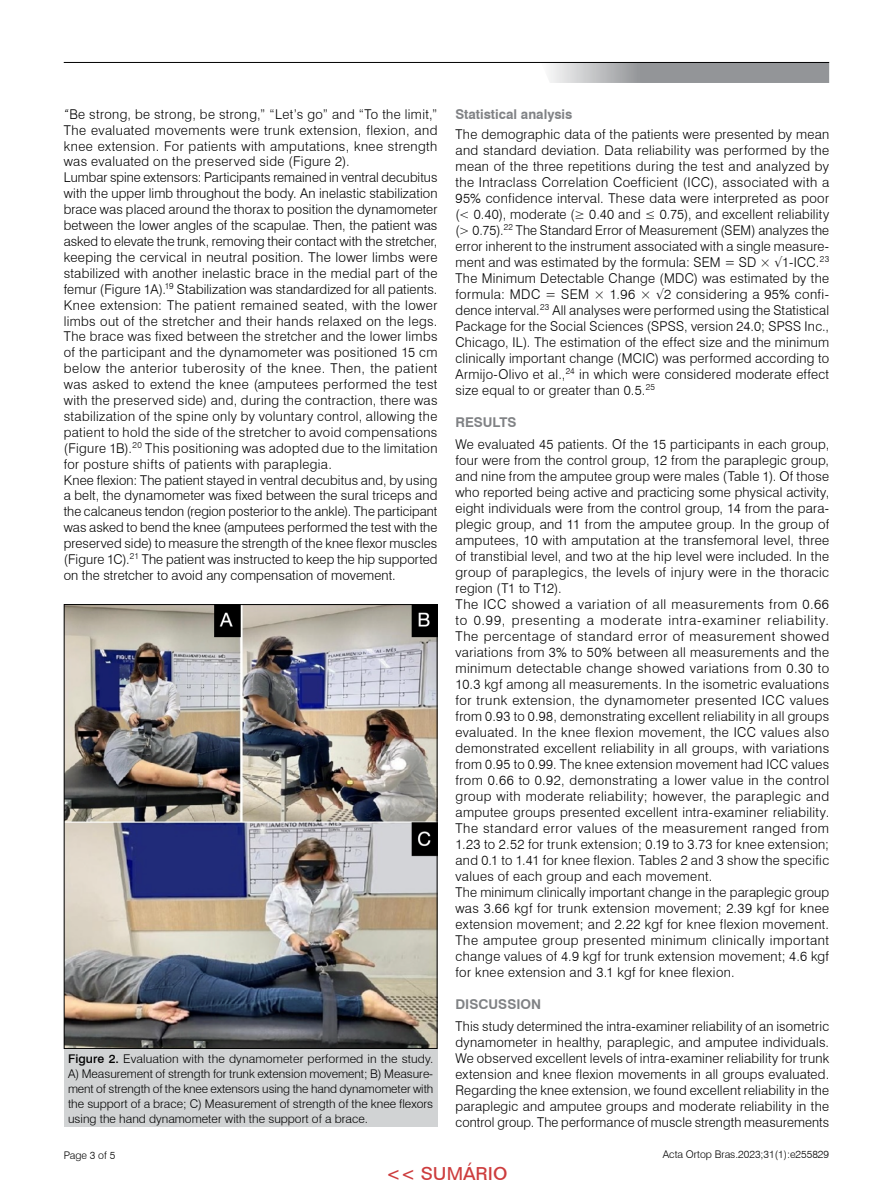
<style>
.page{position:relative;width:893px;height:1191px;background:#fff}
.page>*{position:absolute;margin:0;border:0;box-sizing:border-box;transform-origin:0 0}
.t1{font:500 18px "Folio BT";color:#cd3c3d}
.t2{font:300 13.5px/16px "Swiss 721 BT";letter-spacing:.025em;color:#000}
.t3{font:700 13.5px "Swiss 721 BT";color:#808285}
.t4{font:300 12px/15px "Swiss 721 BT";color:#000;text-align:justify}
.t5{font:300 10.5px "Swiss 721 BT";color:#000}
.s1{font-style:italic}
.s2{font-weight:500}
</style>
<div class="page">
<svg style="left:549px;top:63px;width:280px;height:20px;background:#a3a4a7"></svg>
<hr style="left:64px;top:62px;width:765px;height:1px;background:#000">
<img style="left:66px;top:606px;width:369px;height:441px">
<div style="left:64px;top:1049px;width:373px;height:78px;background:#d1d3d4"></div>
<p class="t2" style="left:64px;top:106px;width:375px"><span class="s1">“</span>Be strong, be strong, be strong,” “Let’s go” and “To the limit,” The evaluated movements were trunk extension, flexion, and knee extension. For patients with amputations, knee strength was evaluated on the preserved side (Figure 2).<br>Lumbar spine extensors: Participants remained in ventral decubitus with the upper limb throughout the body. An inelastic stabilization brace was placed around the thorax to position the dynamometer between the lower angles of the scapulae. Then, the patient was asked to elevate the trunk, removing their contact with the stretcher, keeping the cervical in neutral position. The lower limbs were stabilized with another inelastic brace in the medial part of the femur (Figure 1A).<sup>19</sup> Stabilization was standardized for all patients.<br>Knee extension: The patient remained seated, with the lower limbs out of the stretcher and their hands relaxed on the legs.<br>The brace was fixed between the stretcher and the lower limbs of the participant and the dynamometer was positioned 15 cm below the anterior tuberosity of the knee. Then, the patient was asked to extend the knee (amputees performed the test with the preserved side) and, during the contraction, there was stabilization of the spine only by voluntary control, allowing the patient to hold the side of the stretcher to avoid compensations (Figure 1B).<sup>20</sup> This positioning was adopted due to the limitation for posture shifts of patients with paraplegia.<br>Knee flexion: The patient stayed in ventral decubitus and, by using a belt, the dynamometer was fixed between the sural triceps and the calcaneus tendon (region posterior to the ankle). The participant was asked to bend the knee (amputees performed the test with the preserved side) to measure the strength of the knee flexor muscles (Figure 1C).<sup>21</sup> The patient was instructed to keep the hip supported on the stretcher to avoid any compensation of movement.</p>
<p class="t3" style="left:455px;top:106px;width:118px">Statistical analysis</p>
<p class="t2" style="left:455px;top:126px;width:375px;text-align:justify">The demographic data of the patients were presented by mean and standard deviation. Data reliability was performed by the mean of the three repetitions during the test and analyzed by the Intraclass Correlation Coefficient (ICC), associated with a 95% confidence interval. These data were interpreted as poor (&lt; 0.40), moderate (≥ 0.40 and ≤ 0.75), and excellent reliability (&gt; 0.75).<sup>22</sup> The Standard Error of Measurement (SEM) analyzes the error inherent to the instrument associated with a single measure&shy;ment and was estimated by the formula: SEM = SD × √1-ICC.<sup>23<br></sup>The Minimum Detectable Change (MDC) was estimated by the formula: MDC = SEM × 1.96 × √2 considering a 95% confi&shy;dence interval.<sup>23</sup> All analyses were performed using the Statistical Package for the Social Sciences (SPSS, version 24.0; SPSS Inc., Chicago, IL). The estimation of the effect size and the minimum clinically important change (MCIC) was performed according to Armijo-Olivo et al.,<sup>24</sup> in which were considered moderate effect size equal to or greater than 0.5.<sup>25</sup></p>
<p class="t3" style="left:455px;top:413px;width:62px">RESULTS</p>
<p class="t2" style="left:455px;top:436px;width:375px">We evaluated 45 patients. Of the 15 participants in each group, four were from the control group, 12 from the paraplegic group, and nine from the amputee group were males (Table 1). Of those who reported being active and practicing some physical activity, eight individuals were from the control group, 14 from the para&shy;plegic group, and 11 from the amputee group. In the group of amputees, 10 with amputation at the transfemoral level, three of transtibial level, and two at the hip level were included. In the group of paraplegics, the levels of injury were in the thoracic region (T1 to T12).<br>The ICC showed a variation of all measurements from 0.66 to 0.99, presenting a moderate intra-examiner reliability.<br>The percentage of standard error of measurement showed variations from 3% to 50% between all measurements and the minimum detectable change showed variations from 0.30 to 10.3 kgf among all measurements. In the isometric evaluations for trunk extension, the dynamometer presented ICC values from 0.93 to 0.98, demonstrating excellent reliability in all groups evaluated. In the knee flexion movement, the ICC values also demonstrated excellent reliability in all groups, with variations from 0.95 to 0.99. The knee extension movement had ICC values from 0.66 to 0.92, demonstrating a lower value in the control group with moderate reliability; however, the paraplegic and amputee groups presented excellent intra-examiner reliability.<br>The standard error values of the measurement ranged from 1.23 to 2.52 for trunk extension; 0.19 to 3.73 for knee extension; and 0.1 to 1.41 for knee flexion. Tables 2 and 3 show the specific values of each group and each movement.<br>The minimum clinically important change in the paraplegic group was 3.66 kgf for trunk extension movement; 2.39 kgf for knee extension movement; and 2.22 kgf for knee flexion movement.<br>The amputee group presented minimum clinically important change values of 4.9 kgf for trunk extension movement; 4.6 kgf for knee extension and 3.1 kgf for knee flexion.</p>
<p class="t3" style="left:455px;top:995px;width:87px">DISCUSSION</p>
<p class="t2" style="left:455px;top:1018px;width:375px;text-align:justify">This study determined the intra-examiner reliability of an isometric dynamometer in healthy, paraplegic, and amputee individuals.<br>We observed excellent levels of intra-examiner reliability for trunk extension and knee flexion movements in all groups evaluated.<br>Regarding the knee extension, we found excellent reliability in the paraplegic and amputee groups and moderate reliability in the control group. The performance of muscle strength measurements</p>
<p class="t4" style="left:68px;top:1051px;width:367px"><span class="s2">Figure 2.</span> Evaluation with the dynamometer performed in the study.<br>A) Measurement of strength for trunk extension movement; B) Measure&shy;ment of strength of the knee extensors using the hand dynamometer with the support of a brace; C) Measurement of strength of the knee flexors using the hand dynamometer with the support of a brace.</p>
<h1 class="t1" style="left:386px;top:1162px;width:123px">&lt;&lt; SUMÁRIO</h1>
<p class="t5" style="left:64px;top:1148px;width:53px">Page 3 of 5</p>
<p class="t5" style="left:663px;top:1147px;width:168px">Acta Ortop Bras.2023;31(1):e255829</p>
</div>
